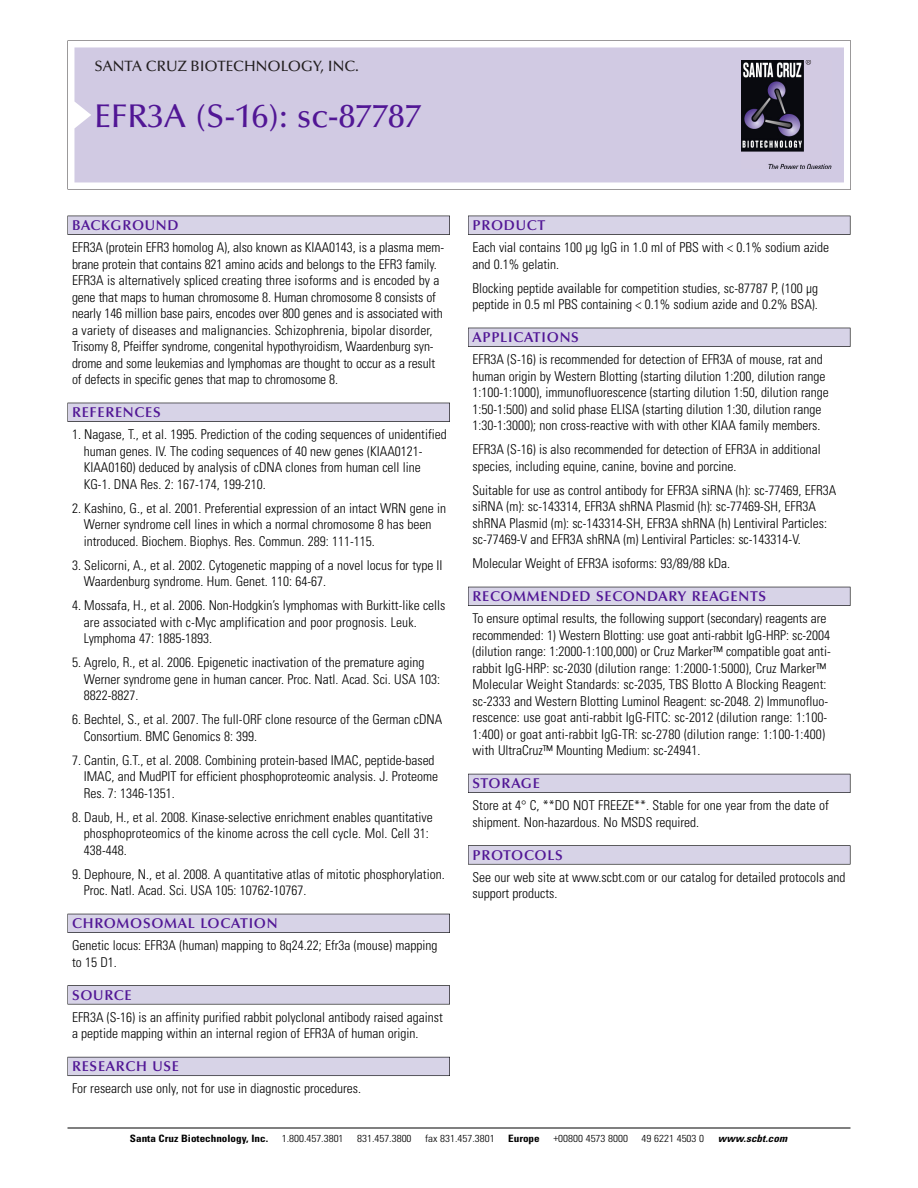
<style>
.page{position:relative;width:918px;height:1188px;background:#fff}
.page>*{position:absolute;margin:0;border:0;box-sizing:border-box;transform-origin:0 0}
.t1{font:500 33px "Optima";color:#511695}
.t2{font:500 15px "Optima";color:#231f20}
.t3{font:600 14.25px "Optima";letter-spacing:.05em;color:#511695}
.t4{font:300 condensed 13.5px/16.5px "Univers";color:#000}
.t5{font:300 condensed 10.2px "Univers";color:#000;scale:1.1 1}
.t6{font:700 condensed 10.2px "Univers";color:#000;scale:1.1 1}
.t7{font:italic 700 condensed 10.2px "Univers";letter-spacing:.005em;color:#000;scale:1.1 1}
</style>
<div class="page">
<svg style="left:68px;top:40px;width:783px;height:149px"></svg>
<div style="left:74px;top:47px;width:770px;height:135px;background:#d1cae3"></div>
<img style="left:741px;top:60px;width:90px;height:108px">
<div style="left:68px;top:216px;width:382px;height:19px;background:#525155"></div>
<div style="left:68px;top:216px;width:381px;height:18px;background:#d7d3e7"></div>
<div style="left:68px;top:403px;width:382px;height:19px;background:#515055"></div>
<div style="left:68px;top:403px;width:381px;height:18px;background:#d7d3e7"></div>
<div style="left:68px;top:914px;width:382px;height:19px;background:#525158"></div>
<div style="left:68px;top:914px;width:381px;height:18px;background:#d7d3e7"></div>
<div style="left:68px;top:985px;width:382px;height:19px;background:#575759"></div>
<div style="left:68px;top:986px;width:381px;height:18px;background:#d7d3e7"></div>
<div style="left:68px;top:1057px;width:382px;height:19px;background:#5b5a62"></div>
<div style="left:68px;top:1057px;width:381px;height:18px;background:#d7d3e7"></div>
<div style="left:468px;top:216px;width:382px;height:19px;background:#525155"></div>
<div style="left:468px;top:216px;width:382px;height:18px;background:#d7d3e7"></div>
<div style="left:468px;top:328px;width:382px;height:19px;background:#515055"></div>
<div style="left:468px;top:328px;width:382px;height:18px;background:#d7d3e7"></div>
<div style="left:468px;top:587px;width:382px;height:19px;background:#525158"></div>
<div style="left:468px;top:587px;width:382px;height:18px;background:#d7d3e7"></div>
<div style="left:468px;top:774px;width:382px;height:19px;background:#54535a"></div>
<div style="left:468px;top:774px;width:382px;height:18px;background:#d7d3e7"></div>
<svg style="left:468px;top:845px;width:382px;height:20px"></svg>
<div style="left:468px;top:846px;width:382px;height:18px;background:#d7d3e7"></div>
<hr style="left:68px;top:1128px;width:782px;height:1px;background:#000">
<p class="t2" style="left:94px;top:61px;width:266px">SANTA CRUZ BIOTECHNOLOGY, INC.</p>
<h1 class="t1" style="left:94px;top:103px;width:328px">EFR3A (S-16): sc-87787</h1>
<p class="t3" style="left:72px;top:219px;width:108px">BACKGROUND</p>
<p class="t4" style="left:72px;top:240px;width:374px">EFR3A (protein EFR3 homolog A), also known as KIAA0143, is a plasma mem&shy;brane protein that contains 821 amino acids and belongs to the EFR3 family.<br>EFR3A is alternatively spliced creating three isoforms and is encoded by a gene that maps to human chromosome 8. Human chromosome 8 consists of nearly 146 million base pairs, encodes over 800 genes and is associated with a variety of diseases and malignancies. Schizophrenia, bipolar disorder, Trisomy 8, Pfeiffer syndrome, congenital hypothyroidism, Waardenburg syn&shy;drome and some leukemias and lymphomas are thought to occur as a result of defects in specific genes that map to chromosome 8.</p>
<p class="t3" style="left:72px;top:407px;width:90px">REFERENCES</p>
<p class="t4" style="left:84px;top:427px;width:365px;text-indent:-12px">1. Nagase, T., et al. 1995. Prediction of the coding sequences of unidentified human genes. IV. The coding sequences of 40 new genes (KIAA0121- KIAA0160) deduced by analysis of cDNA clones from human cell line KG-1. DNA Res. 2: 167-174, 199-210.</p>
<p class="t4" style="left:84px;top:501px;width:364px;text-indent:-12px">2. Kashino, G., et al. 2001. Preferential expression of an intact WRN gene in<br>Werner syndrome cell lines in which a normal chromosome 8 has been introduced. Biochem. Biophys. Res. Commun. 289: 111-115.</p>
<p class="t4" style="left:84px;top:558px;width:360px;text-indent:-12px">3. Selicorni, A., et al. 2002. Cytogenetic mapping of a novel locus for type II<br>Waardenburg syndrome. Hum. Genet. 110: 64-67.</p>
<p class="t4" style="left:84px;top:598px;width:363px;text-indent:-12px">4. Mossafa, H., et al. 2006. Non-Hodgkin’s lymphomas with Burkitt-like cells are associated with c-Myc amplification and poor prognosis. Leuk.<br>Lymphoma 47: 1885-1893.</p>
<p class="t4" style="left:84px;top:655px;width:358px;text-indent:-12px">5. Agrelo, R., et al. 2006. Epigenetic inactivation of the premature aging<br>Werner syndrome gene in human cancer. Proc. Natl. Acad. Sci. USA 103:<br>8822-8827.</p>
<p class="t4" style="left:84px;top:712px;width:360px;text-indent:-12px">6. Bechtel, S., et al. 2007. The full-ORF clone resource of the German cDNA<br>Consortium. BMC Genomics 8: 399.</p>
<p class="t4" style="left:84px;top:753px;width:356px;text-indent:-12px">7. Cantin, G.T., et al. 2008. Combining protein-based IMAC, peptide-based<br>IMAC, and MudPIT for efficient phosphoproteomic analysis. J. Proteome<br>Res. 7: 1346-1351.</p>
<p class="t4" style="left:84px;top:810px;width:351px;text-indent:-12px">8. Daub, H., et al. 2008. Kinase-selective enrichment enables quantitative phosphoproteomics of the kinome across the cell cycle. Mol. Cell 31:<br>438-448.</p>
<p class="t4" style="left:84px;top:867px;width:362px;text-indent:-12px">9. Dephoure, N., et al. 2008. A quantitative atlas of mitotic phosphorylation.<br>Proc. Natl. Acad. Sci. USA 105: 10762-10767.</p>
<p class="t3" style="left:72px;top:918px;width:207px">CHROMOSOMAL LOCATION</p>
<p class="t4" style="left:72px;top:938px;width:367px">Genetic locus: EFR3A (human) mapping to 8q24.22; Efr3a (mouse) mapping to 15 D1.</p>
<p class="t3" style="left:72px;top:989px;width:61px">SOURCE</p>
<p class="t4" style="left:72px;top:1010px;width:372px">EFR3A (S-16) is an affinity purified rabbit polyclonal antibody raised against a peptide mapping within an internal region of EFR3A of human origin.</p>
<p class="t3" style="left:72px;top:1061px;width:109px">RESEARCH USE</p>
<p class="t4" style="left:72px;top:1081px;width:290px">For research use only, not for use in diagnostic procedures.</p>
<p class="t3" style="left:473px;top:219px;width:74px">PRODUCT</p>
<p class="t4" style="left:473px;top:240px;width:358px">Each vial contains 100 µg IgG in 1.0 ml of PBS with &lt; 0.1% sodium azide and 0.1% gelatin.</p>
<p class="t4" style="left:473px;top:281px;width:347px">Blocking peptide available for competition studies, sc-87787 P, (100 µg peptide in 0.5 ml PBS containing &lt; 0.1% sodium azide and 0.2% BSA).</p>
<p class="t3" style="left:473px;top:332px;width:108px">APPLICATIONS</p>
<p class="t4" style="left:473px;top:352px;width:358px">EFR3A (S-16) is recommended for detection of EFR3A of mouse, rat and human origin by Western Blotting (starting dilution 1:200, dilution range 1:100-1:1000), immunofluorescence (starting dilution 1:50, dilution range 1:50-1:500) and solid phase ELISA (starting dilution 1:30, dilution range 1:30-1:3000); non cross-reactive with with other KIAA family members.</p>
<p class="t4" style="left:473px;top:442px;width:350px">EFR3A (S-16) is also recommended for detection of EFR3A in additional species, including equine, canine, bovine and porcine.</p>
<p class="t4" style="left:473px;top:483px;width:365px">Suitable for use as control antibody for EFR3A siRNA (h): sc-77469, EFR3A siRNA (m): sc-143314, EFR3A shRNA Plasmid (h): sc-77469-SH, EFR3A shRNA Plasmid (m): sc-143314-SH, EFR3A shRNA (h) Lentiviral Particles: sc-77469-V and EFR3A shRNA (m) Lentiviral Particles: sc-143314-V.</p>
<p class="t4" style="left:473px;top:556px;width:259px">Molecular Weight of EFR3A isoforms: 93/89/88 kDa.</p>
<p class="t3" style="left:473px;top:591px;width:295px">RECOMMENDED SECONDARY REAGENTS</p>
<p class="t4" style="left:473px;top:611px;width:360px">To ensure optimal results, the following support (secondary) reagents are recommended: 1) Western Blotting: use goat anti-rabbit IgG-HRP: sc-2004 (dilution range: 1:2000-1:100,000) or Cruz Marker™ compatible goat anti&shy;rabbit IgG-HRP: sc-2030 (dilution range: 1:2000-1:5000), Cruz Marker™ Molecular Weight Standards: sc-2035, TBS Blotto A Blocking Reagent: sc-2333 and Western Blotting Luminol Reagent: sc-2048. 2) Immunofluo&shy;rescence: use goat anti-rabbit IgG-FITC: sc-2012 (dilution range: 1:100- 1:400) or goat anti-rabbit IgG-TR: sc-2780 (dilution range: 1:100-1:400) with UltraCruz™ Mounting Medium: sc-24941.</p>
<p class="t3" style="left:473px;top:778px;width:69px">STORAGE</p>
<p class="t4" style="left:473px;top:798px;width:358px">Store at 4° C, **DO NOT FREEZE**. Stable for one year from the date of shipment. Non-hazardous. No MSDS required.</p>
<p class="t3" style="left:473px;top:849px;width:92px">PROTOCOLS</p>
<p class="t4" style="left:473px;top:870px;width:375px">See our web site at www.scbt.com or our catalog for detailed protocols and support products.</p>
<p class="t6" style="left:130px;top:1135px;width:127px">Santa Cruz Biotechnology, Inc.</p>
<p class="t5" style="left:282px;top:1135px;width:58px">1.800.457.3801</p>
<p class="t5" style="left:357px;top:1135px;width:51px">831.457.3800</p>
<p class="t5" style="left:425px;top:1135px;width:65px">fax 831.457.3801</p>
<p class="t6" style="left:508px;top:1135px;width:30px">Europe</p>
<p class="t5" style="left:553px;top:1135px;width:69px">+00800 4573 8000</p>
<p class="t5" style="left:642px;top:1135px;width:58px">49 6221 4503 0</p>
<p class="t7" style="left:718px;top:1135px;width:64px">www.scbt.com</p>
</div>
